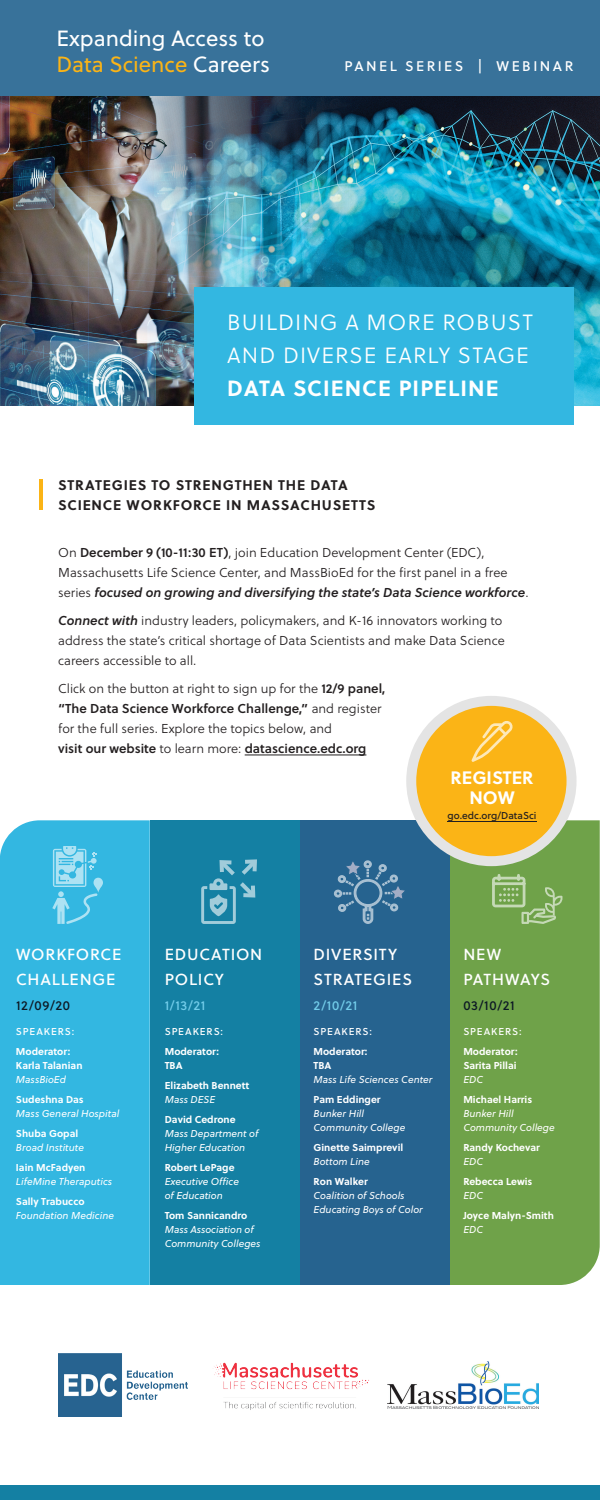
<style>
.page{position:relative;width:600px;height:1500px;background:#fff}
.page>*{position:absolute;margin:0;border:0;box-sizing:border-box;transform-origin:0 0}
.t1{font:22px/33px "Soleil Lt";letter-spacing:.05em;color:#fff}
.t2{font:22px/26.4px "Soleil";color:#fff}
.t3{font:700 22px "Soleil";letter-spacing:.05em;color:#fff}
.t4{font:700 18px/20.7px "Soleil";color:#fff;text-align:center}
.t5{font:16px/25px "Soleil Bk";letter-spacing:.05em;color:#fff}
.t6{font:700 14px/20px "Soleil";letter-spacing:.06em;color:#231f20}
.t7{font:14px "Soleil Bk";letter-spacing:.175em;color:#fff}
.t8{font:13px "Soleil Bk";letter-spacing:.05em;color:#0d1925}
.t9{font:13px "Soleil Bk";letter-spacing:.05em;color:#73cdea}
.t10{font:12.9px/20px "Soleil Lt";color:#231f20}
.t11{font:12.9px "Soleil Sb";color:#231f20}
.t12{font:italic 12.9px "Soleil Sb";color:#231f20}
.t13{font:italic 10px/14.1px "Soleil";color:#fff}
.t14{font:700 10px/14px "Soleil";color:#fff}
.t15{font:10px "Soleil Bk";letter-spacing:.09em;color:#fff}
.t16{font:10px "Soleil Bk";color:#231f20}
.s1{color:#fbb416}
.s2{font-family:"Soleil Sb"}
.s3{font-family:"Soleil Lt";font-style:normal}
.s4{font-family:"Soleil Sb";font-style:italic}
.s5{font-family:"Soleil Lt"}
</style>
<div class="page">
<hr style="left:245px;top:755px;width:121px;height:1px;background:#231f20">
<div style="left:0;top:1485px;width:600px;height:15px;background:#1480a3"></div>
<img style="left:59px;top:1353px;width:128px;height:64px">
<img style="left:214px;top:1362px;width:155px;height:48px">
<img style="left:387px;top:1362px;width:152px;height:46px">
<div style="left:450px;top:820px;width:150px;height:465px;background:#6fa249"></div>
<div style="left:300px;top:820px;width:150px;height:465px;background:#26638f"></div>
<div style="left:150px;top:820px;width:150px;height:465px;background:#1480a3"></div>
<div style="left:0;top:820px;width:150px;height:465px;background:#33b7e1"></div>
<div style="left:411px;top:701px;width:161px;height:160px;background:#fbb416;border-radius:50%"></div>
<div style="left:406px;top:696px;width:171px;height:170px;border:10px solid #e4e4e4;border-radius:50%"></div>
<hr style="left:448px;top:821px;width:89px;height:1px;background:#231f20">
<svg style="left:471px;top:721px;width:42px;height:41px"></svg>
<hr style="left:39px;top:479px;width:4px;height:31px;background:#fbb416">
<svg style="left:93px;top:878px;width:10px;height:15px"></svg>
<svg style="left:52px;top:846px;width:46px;height:78px;background:#62c7e7"></svg>
<svg style="left:201px;top:859px;width:56px;height:65px"></svg>
<svg style="left:333px;top:860px;width:72px;height:64px"></svg>
<svg style="left:492px;top:874px;width:70px;height:50px;background:#84af64"></svg>
<img style="left:0;top:96px;width:53px;height:310px">
<img style="left:53px;top:96px;width:547px;height:310px">
<div style="left:194px;top:287px;width:379px;height:137px;background:#33b7e1"></div>
<div style="left:0;top:0;width:600px;height:96px;background:#38729a"></div>
<h1 class="t2" style="left:56px;top:25px;width:215px">Expanding Access to<br><span class="s1">Data Science</span> Careers</h1>
<p class="t7" style="left:345px;top:56px;width:230px">PANEL SERIES | WEBINAR</p>
<h1 class="t1" style="left:227px;top:306px;width:307px">BUILDING A MORE ROBUST<br>AND DIVERSE EARLY STAGE</h1>
<h1 class="t3" style="left:227px;top:372px;width:273px">DATA SCIENCE PIPELINE</h1>
<p class="t6" style="left:58px;top:474px;width:319px">STRATEGIES TO STRENGTHEN THE DATA<br>SCIENCE WORKFORCE IN MASSACHUSETTS</p>
<p class="t10" style="left:58px;top:543px;width:451px">On <span class="s2">December 9 (10-11:30 ET)</span>, join Education Development Center (EDC),<br>Massachusetts Life Science Center, and MassBioEd for the first panel in a free</p>
<p class="t12" style="left:58px;top:583px;width:472px"><span class="s3">series</span> focused on growing and diversifying the state’s Data Science workforce<span class="s3">.</span></p>
<p class="t10" style="left:58px;top:611px;width:448px"><span class="s4">Connect with</span> industry leaders, policymakers, and K-16 innovators working to address the state’s critical shortage of Data Scientists and make Data Science careers accessible to all.</p>
<p class="t10" style="left:58px;top:678px;width:329px">Click on the button at right to sign up for the <span class="s2">12/9 panel,</span></p>
<p class="t11" style="left:58px;top:699px;width:325px">“The Data Science Workforce Challenge,” <span class="s5">and register</span></p>
<p class="t10" style="left:58px;top:718px;width:276px">for the full series. Explore the topics below, and</p>
<p class="t11" style="left:58px;top:739px;width:310px">visit our website <span class="s5">to learn more:</span> datascience.edc.org</p>
<p class="t5" style="left:16px;top:942px;width:107px">WORKFORCE<br>CHALLENGE</p>
<p class="t8" style="left:16px;top:996px;width:56px">12/09/20</p>
<p class="t15" style="left:16px;top:1024px;width:60px">SPEAKERS:</p>
<p class="t14" style="left:16px;top:1044px;width:68px">Moderator:<br>Karla Talanian</p>
<p class="t13" style="left:16px;top:1073px;width:52px">MassBioEd</p>
<p class="t14" style="left:16px;top:1092px;width:69px">Sudeshna Das</p>
<p class="t13" style="left:16px;top:1107px;width:105px">Mass General Hospital</p>
<p class="t14" style="left:16px;top:1126px;width:64px">Shuba Gopal</p>
<p class="t13" style="left:16px;top:1141px;width:70px">Broad Institute</p>
<p class="t14" style="left:16px;top:1160px;width:71px">Iain McFadyen</p>
<p class="t13" style="left:16px;top:1175px;width:98px">LifeMine Theraputics</p>
<p class="t14" style="left:16px;top:1194px;width:70px">Sally Trabucco</p>
<p class="t13" style="left:16px;top:1209px;width:100px">Foundation Medicine</p>
<p class="t5" style="left:165px;top:942px;width:99px">EDUCATION<br>POLICY</p>
<p class="t9" style="left:165px;top:996px;width:42px">1/13/21</p>
<p class="t15" style="left:165px;top:1024px;width:60px">SPEAKERS:</p>
<p class="t14" style="left:165px;top:1044px;width:56px">Moderator:<br>TBA</p>
<p class="t14" style="left:165px;top:1078px;width:86px">Elizabeth Bennett</p>
<p class="t13" style="left:165px;top:1093px;width:52px">Mass DESE</p>
<p class="t14" style="left:165px;top:1112px;width:72px">David Cedrone</p>
<p class="t13" style="left:165px;top:1126px;width:95px">Mass Department of<br>Higher Education</p>
<p class="t14" style="left:165px;top:1160px;width:71px">Robert LePage</p>
<p class="t13" style="left:165px;top:1174px;width:76px">Executive Office of Education</p>
<p class="t14" style="left:165px;top:1208px;width:84px">Tom Sannicandro</p>
<p class="t13" style="left:165px;top:1222px;width:97px">Mass Association of<br>Community Colleges</p>
<h2 class="t4" style="left:450px;top:766px;width:85px">REGISTER<br>NOW</h2>
<p class="t16" style="left:448px;top:808px;width:91px">go.edc.org/DataSci</p>
<p class="t5" style="left:314px;top:942px;width:100px">DIVERSITY<br>STRATEGIES</p>
<p class="t9" style="left:314px;top:996px;width:45px">2/10/21</p>
<p class="t15" style="left:314px;top:1024px;width:60px">SPEAKERS:</p>
<p class="t14" style="left:314px;top:1044px;width:55px">Moderator:<br>TBA</p>
<p class="t13" style="left:314px;top:1072px;width:121px">Mass Life Sciences Center</p>
<p class="t14" style="left:314px;top:1092px;width:69px">Pam Eddinger</p>
<p class="t13" style="left:314px;top:1106px;width:93px">Bunker Hill<br>Community College</p>
<p class="t14" style="left:314px;top:1140px;width:91px">Ginette Saimprevil</p>
<p class="t13" style="left:314px;top:1154px;width:58px">Bottom Line</p>
<p class="t14" style="left:314px;top:1174px;width:56px">Ron Walker</p>
<p class="t13" style="left:314px;top:1188px;width:111px">Coalition of Schools<br>Educating Boys of Color</p>
<p class="t5" style="left:463px;top:942px;width:88px">NEW<br>PATHWAYS</p>
<p class="t8" style="left:463px;top:996px;width:53px">03/10/21</p>
<p class="t15" style="left:463px;top:1024px;width:60px">SPEAKERS:</p>
<p class="t14" style="left:463px;top:1044px;width:56px">Moderator:<br>Sarita Pillai</p>
<p class="t13" style="left:463px;top:1073px;width:21px">EDC</p>
<p class="t14" style="left:463px;top:1092px;width:70px">Michael Harris</p>
<p class="t13" style="left:463px;top:1107px;width:93px">Bunker Hill<br>Community College</p>
<p class="t14" style="left:463px;top:1140px;width:78px">Randy Kochevar</p>
<p class="t13" style="left:463px;top:1155px;width:21px">EDC</p>
<p class="t14" style="left:463px;top:1174px;width:71px">Rebecca Lewis</p>
<p class="t13" style="left:463px;top:1189px;width:21px">EDC</p>
<p class="t14" style="left:463px;top:1208px;width:92px">Joyce Malyn-Smith</p>
<p class="t13" style="left:463px;top:1223px;width:21px">EDC</p>
</div>
